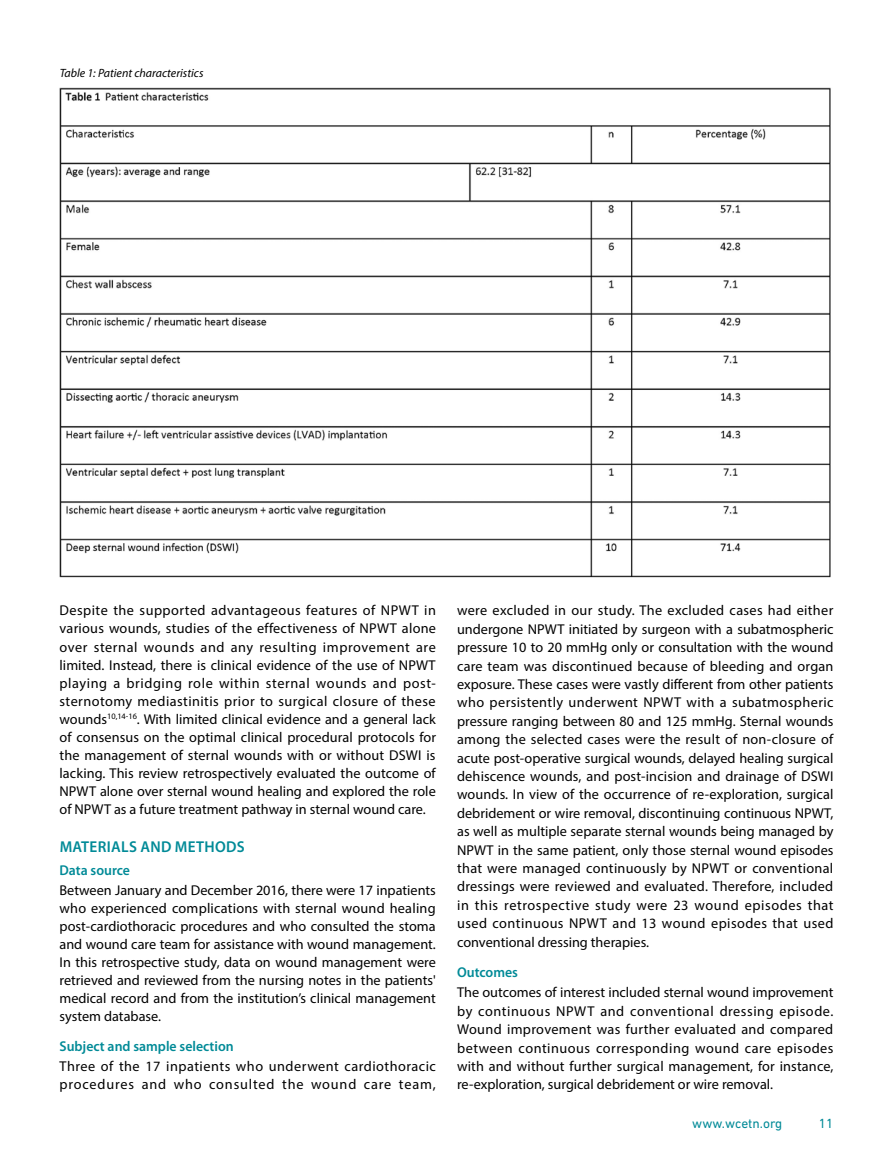
<style>
.page{position:relative;width:893px;height:1149px;background:#fff}
.page>*{position:absolute;margin:0;border:0;box-sizing:border-box;transform-origin:0 0}
.t1{font:600 15.75px "Myriad Pro";letter-spacing:.02em;color:#008a97}
.t2{font:14.25px/18.5px "Myriad Pro";color:#000;text-align:justify}
.t3{font:14.25px/18px "Myriad Pro";letter-spacing:.035em;color:#000}
.t4{font:600 14.25px "Myriad Pro";color:#008a97}
.t5{font:13.5px "DIN Next LT Pro";color:#008a97}
.t6{font:italic 12px "Myriad Pro";color:#000}
</style>
<div class="page">
<img style="left:59px;top:87px;width:772px;height:491px">
<p class="t6" style="left:60px;top:66px;width:145px">Table 1: Patient characteristics</p>
<p class="t2" style="left:60px;top:601px;width:378px;line-height:18px">Despite the supported advantageous features of NPWT in various wounds, studies of the effectiveness of NPWT alone over sternal wounds and any resulting improvement are limited. Instead, there is clinical evidence of the use of NPWT playing a bridging role within sternal wounds and post&shy;sternotomy mediastinitis prior to surgical closure of these wounds<sup>10,14-16</sup>. With limited clinical evidence and a general lack of consensus on the optimal clinical procedural protocols for the management of sternal wounds with or without DSWI is lacking. This review retrospectively evaluated the outcome of NPWT alone over sternal wound healing and explored the role of NPWT as a future treatment pathway in sternal wound care.</p>
<p class="t1" style="left:60px;top:836px;width:187px">MATERIALS AND METHODS</p>
<p class="t4" style="left:60px;top:861px;width:72px">Data source</p>
<p class="t2" style="left:60px;top:881px;width:378px;line-height:18px">Between January and December 2016, there were 17 inpatients who experienced complications with sternal wound healing post-cardiothoracic procedures and who consulted the stoma and wound care team for assistance with wound management.<br>In this retrospective study, data on wound management were retrieved and reviewed from the nursing notes in the patients' medical record and from the institution’s clinical management system database.</p>
<p class="t4" style="left:60px;top:1037px;width:176px">Subject and sample selection</p>
<p class="t3" style="left:60px;top:1057px;width:378px">Three of the 17 inpatients who underwent cardiothoracic procedures and who consulted the wound care team,</p>
<p class="t2" style="left:457px;top:601px;width:378px">were excluded in our study. The excluded cases had either undergone NPWT initiated by surgeon with a subatmospheric pressure 10 to 20 mmHg only or consultation with the wound care team was discontinued because of bleeding and organ exposure. These cases were vastly different from other patients who persistently underwent NPWT with a subatmospheric pressure ranging between 80 and 125 mmHg. Sternal wounds among the selected cases were the result of non-closure of acute post-operative surgical wounds, delayed healing surgical dehiscence wounds, and post-incision and drainage of DSWI wounds. In view of the occurrence of re-exploration, surgical debridement or wire removal, discontinuing continuous NPWT, as well as multiple separate sternal wounds being managed by NPWT in the same patient, only those sternal wound episodes that were managed continuously by NPWT or conventional dressings were reviewed and evaluated. Therefore, included in this retrospective study were 23 wound episodes that used continuous NPWT and 13 wound episodes that used conventional dressing therapies.</p>
<p class="t4" style="left:457px;top:962px;width:62px">Outcomes</p>
<p class="t2" style="left:457px;top:982px;width:378px">The outcomes of interest included sternal wound improvement by continuous NPWT and conventional dressing episode.<br>Wound improvement was further evaluated and compared between continuous corresponding wound care episodes with and without further surgical management, for instance, re-exploration, surgical debridement or wire removal.</p>
<p class="t5" style="left:692px;top:1114px;width:92px">www.wcetn.org</p>
<p class="t5" style="left:819px;top:1114px;width:16px">11</p>
</div>
